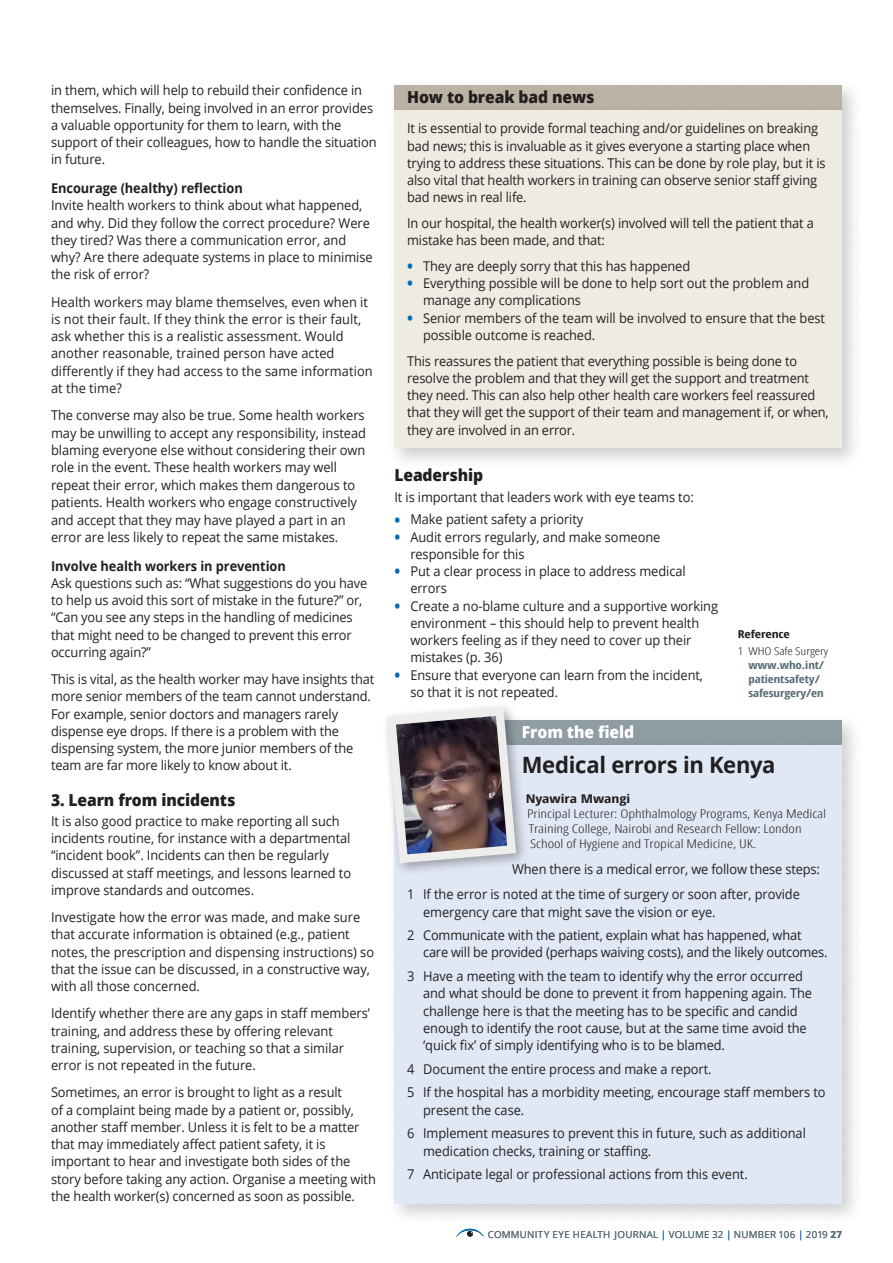
<style>
.page{position:relative;width:893px;height:1263px;background:#fff}
.page>*{position:absolute;margin:0;border:0;box-sizing:border-box;transform-origin:0 0}
.t1{font:700 22.5px "Open Sans";letter-spacing:-.015em;color:#231f20}
.t2{font:800 16.5px "Open Sans";letter-spacing:-.005em;color:#231f20;scale:.95 1}
.t3{font:800 16.5px "Open Sans";letter-spacing:-.005em;color:#fff;scale:.95 1}
.t4{font:13.5px/17.2px "Open Sans";letter-spacing:-.005em;color:#231f20;scale:.95 1}
.t5{font:700 13.5px "Open Sans";letter-spacing:-.005em;color:#231f20;scale:.95 1}
.t6{font:300 12px/15px "Open Sans Condensed";color:#231f20;scale:1.3 1}
.t7{font:700 12px "Open Sans Condensed";color:#231f20;scale:1.3 1}
.t8{font:700 10.8px/14px "Open Sans Condensed";letter-spacing:-.01em;color:#586d75;scale:1.2 1}
.t9{font:300 10.8px "Open Sans Condensed";letter-spacing:-.005em;color:#231f20;scale:1.27 1}
.t10{font:700 10.8px "Open Sans Condensed";letter-spacing:-.01em;color:#231f20;scale:1.27 1}
.t11{font:9.75px "Open Sans";letter-spacing:.025em;color:#586d75}
.s1{font-weight:700;font-size:16.5px;color:#006cb7}
.s2{color:#006cb7}
.s3{font-weight:700}
</style>
<div class="page">
<svg style="left:455px;top:1229px;width:30px;height:9px"></svg>
<div style="left:394px;top:85px;width:448px;height:25px;background:#bab3a3"></div>
<div style="left:386px;top:102px;width:478px;height:368px;background:#231f20;opacity:.22"></div>
<div style="left:394px;top:110px;width:448px;height:338px;background:#eeebe2"></div>
<div style="left:394px;top:720px;width:448px;height:25px;background:#8f9da3"></div>
<div style="left:386px;top:737px;width:478px;height:488px;background:#231f20;opacity:.22"></div>
<div style="left:394px;top:745px;width:448px;height:458px;background:#e1e8f5"></div>
<div style="left:380px;top:700px;width:150px;height:177px;background:#231f20;opacity:.39"></div>
<svg style="left:383px;top:702px;width:138px;height:166px"></svg>
<p class="t4" style="left:51px;top:81px;width:344px">in them, which will help to rebuild their confidence in themselves. Finally, being involved in an error provides a valuable opportunity for them to learn, with the support of their colleagues, how to handle the situation in future.</p>
<p class="t5" style="left:51px;top:179px;width:203px">Encourage (healthy) reflection</p>
<p class="t4" style="left:51px;top:196px;width:340px">Invite health workers to think about what happened, and why. Did they follow the correct procedure? Were they tired? Was there a communication error, and why? Are there adequate systems in place to minimise the risk of error?</p>
<p class="t4" style="left:51px;top:293px;width:340px">Health workers may blame themselves, even when it is not their fault. If they think the error is their fault, ask whether this is a realistic assessment. Would another reasonable, trained person have acted differently if they had access to the same information at the time?</p>
<p class="t4" style="left:51px;top:406px;width:333px">The converse may also be true. Some health workers may be unwilling to accept any responsibility, instead blaming everyone else without considering their own role in the event. These health workers may well repeat their error, which makes them dangerous to patients. Health workers who engage constructively and accept that they may have played a part in an error are less likely to repeat the same mistakes.</p>
<p class="t5" style="left:51px;top:556px;width:249px">Involve health workers in prevention</p>
<p class="t4" style="left:51px;top:574px;width:335px">Ask questions such as: “What suggestions do you have to help us avoid this sort of mistake in the future?” or, “Can you see any steps in the handling of medicines that might need to be changed to prevent this error occurring again?”</p>
<p class="t4" style="left:51px;top:670px;width:342px">This is vital, as the health worker may have insights that more senior members of the team cannot understand.<br>For example, senior doctors and managers rarely dispense eye drops. If there is a problem with the dispensing system, the more junior members of the team are far more likely to know about it.</p>
<p class="t2" style="left:51px;top:787px;width:196px">3. Learn from incidents</p>
<p class="t4" style="left:51px;top:812px;width:317px">It is also good practice to make reporting all such incidents routine, for instance with a departmental “incident book”. Incidents can then be regularly discussed at staff meetings, and lessons learned to improve standards and outcomes.</p>
<p class="t4" style="left:51px;top:908px;width:342px">Investigate how the error was made, and make sure that accurate information is obtained (e.g., patient notes, the prescription and dispensing instructions) so that the issue can be discussed, in a constructive way, with all those concerned.</p>
<p class="t4" style="left:51px;top:1004px;width:337px">Identify whether there are any gaps in staff members’ training, and address these by offering relevant training, supervision, or teaching so that a similar error is not repeated in the future.</p>
<p class="t4" style="left:51px;top:1083px;width:343px">Sometimes, an error is brought to light as a result<br>of a complaint being made by a patient or, possibly, another staff member. Unless it is felt to be a matter that may immediately affect patient safety, it is important to hear and investigate both sides of the story before taking any action. Organise a meeting with the health worker(s) concerned as soon as possible.</p>
<p class="t2" style="left:407px;top:84px;width:199px">How to break bad news</p>
<p class="t4" style="left:407px;top:119px;width:442px">It is essential to provide formal teaching and/or guidelines on breaking bad news; this is invaluable as it gives everyone a starting place when trying to address these situations. This can be done by role play, but it is also vital that health workers in training can observe senior staff giving bad news in real life.</p>
<p class="t4" style="left:407px;top:214px;width:430px">In our hospital, the health worker(s) involved will tell the patient that a mistake has been made, and that:</p>
<p class="t4" style="left:407px;top:257px;width:299px"><span class="s1">•</span> They are deeply sorry that this has happened</p>
<p class="t4" style="left:423px;top:274px;width:408px;text-indent:-16px"><span class="s1">•</span> Everything possible will be done to help sort out the problem and manage any complications</p>
<p class="t4" style="left:423px;top:309px;width:425px;text-indent:-16px"><span class="s1">•</span> Senior members of the team will be involved to ensure that the best possible outcome is reached.</p>
<p class="t4" style="left:407px;top:352px;width:445px">This reassures the patient that everything possible is being done to resolve the problem and that they will get the support and treatment they need. This can also help other health care workers feel reassured that they will get the support of their team and management if, or when, they are involved in an error.</p>
<p class="t2" style="left:394px;top:463px;width:95px">Leadership</p>
<p class="t4" style="left:394px;top:488px;width:317px">It is important that leaders work with eye teams to:</p>
<p class="t4" style="left:394px;top:510px;width:200px"><span class="s1">•</span> Make patient safety a priority</p>
<p class="t4" style="left:410px;top:528px;width:265px;text-indent:-16px"><span class="s1">•</span> Audit errors regularly, and make someone responsible for this</p>
<p class="t4" style="left:410px;top:562px;width:291px;text-indent:-16px"><span class="s1">•</span> Put a clear process in place to address medical errors</p>
<p class="t4" style="left:410px;top:597px;width:325px;text-indent:-16px"><span class="s1">•</span> Create a no-blame culture and a supportive working environment – this should help to prevent health workers feeling as if they need to cover up their mistakes (p. 36)</p>
<p class="t4" style="left:410px;top:666px;width:310px;text-indent:-16px"><span class="s1">•</span> Ensure that everyone can learn from the incident, so that it is not repeated.</p>
<p class="t3" style="left:522px;top:719px;width:119px">From the field</p>
<p class="t10" style="left:738px;top:626px;width:43px">Reference</p>
<p class="t9" style="left:738px;top:644px;width:73px">1 WHO Safe Surgery</p>
<p class="t8" style="left:748px;top:658px;width:65px">www.who.int/ patientsafety/ safesurgery/en</p>
<h1 class="t1" style="left:522px;top:749px;width:255px">Medical errors in Kenya</h1>
<p class="t7" style="left:526px;top:790px;width:82px">Nyawira Mwangi</p>
<p class="t6" style="left:527px;top:806px;width:231px">Principal Lecturer: Ophthalmology Programs, Kenya Medical<br>Training College, Nairobi and Research Fellow: London<br>School of Hygiene and Tropical Medicine, UK.</p>
<p class="t4" style="left:407px;top:855px;width:436px;line-height:25.7px;text-indent:105px">When there is a medical error, we follow these steps:<br>1 If the error is noted at the time of surgery or soon after, provide</p>
<p class="t4" style="left:407px;top:899px;width:417px;line-height:23.7px;text-indent:16px">emergency care that might save the vision or eye.<br>2 Communicate with the patient, explain what has happened, what</p>
<p class="t4" style="left:407px;top:940px;width:444px;line-height:23.7px;text-indent:16px">care will be provided (perhaps waiving costs), and the likely outcomes.<br>3 Have a meeting with the team to identify why the error occurred</p>
<p class="t4" style="left:423px;top:984px;width:411px">and what should be done to prevent it from happening again. The challenge here is that the meeting has to be specific and candid enough to identify the root cause, but at the same time avoid the ‘quick fix’ of simply identifying who is to be blamed.</p>
<p class="t4" style="left:407px;top:1057px;width:442px;line-height:23.7px">4 Document the entire process and make a report.<br>5 If the hospital has a morbidity meeting, encourage staff members to</p>
<p class="t4" style="left:407px;top:1097px;width:421px;line-height:23.7px;text-indent:16px">present the case.<br>6 Implement measures to prevent this in future, such as additional</p>
<p class="t4" style="left:407px;top:1138px;width:360px;line-height:23.7px;text-indent:16px">medication checks, training or staffing.<br>7 Anticipate legal or professional actions from this event.</p>
<p class="t11" style="left:488px;top:1228px;width:356px">COMMUNITY EYE HEALTH JOURNAL <span class="s2">|</span> VOLUME 32 <span class="s2">|</span> NUMBER 106 <span class="s2">|</span> 2019 <span class="s3">27</span></p>
</div>
